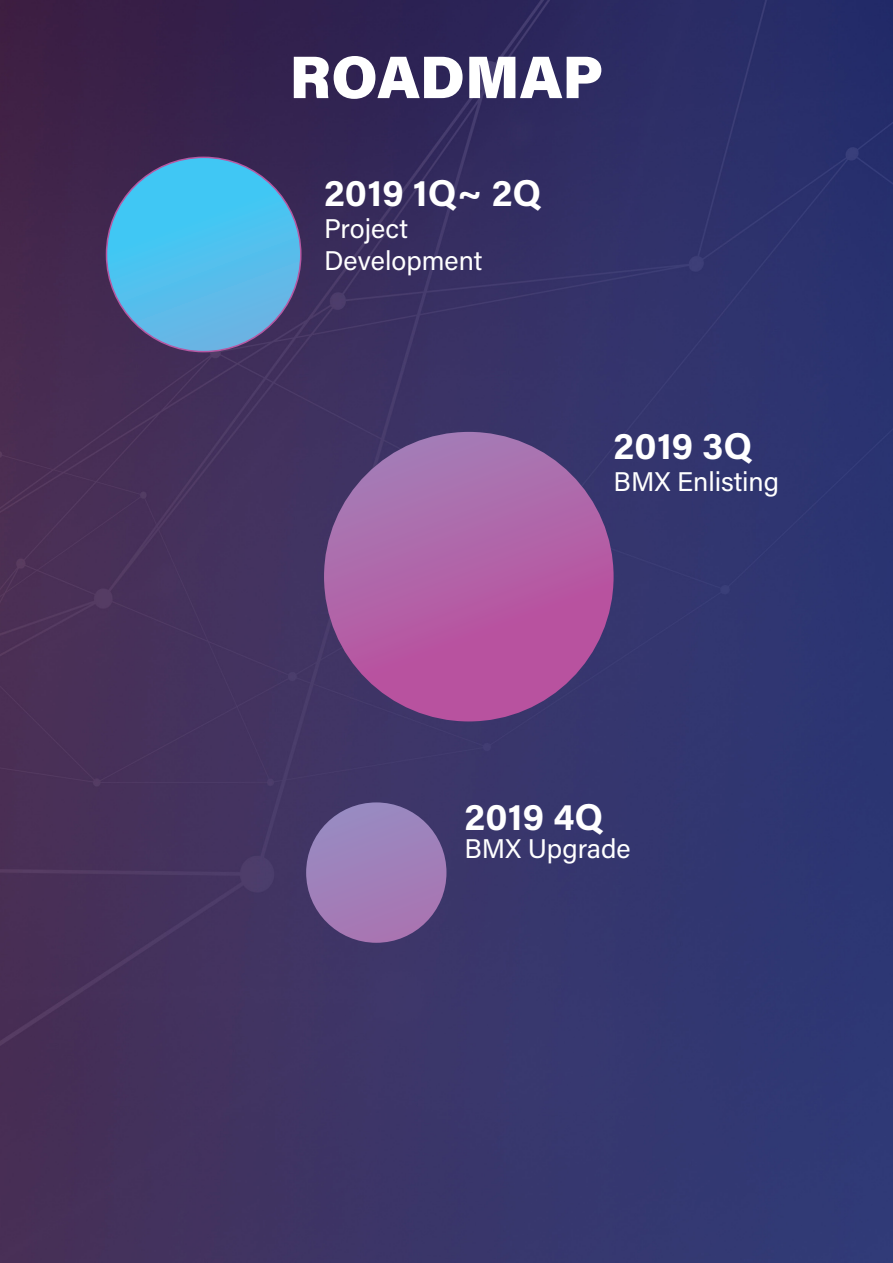
<style>
.page{position:relative;width:893px;height:1263px;background:#fff}
.page>*{position:absolute;margin:0;border:0;box-sizing:border-box;transform-origin:0 0}
.t1{font:900 60px "Acumin Pro";color:#fff}
.t2{font:700 37.5px "Acumin Pro";color:#fff}
.t3{font:27px/32.4px "Acumin Pro";color:#fff}
</style>
<div class="page">
<img style="left:0;top:0;width:893px;height:1263px">
<svg style="left:106px;top:157px;width:195px;height:195px;background:#52bdec"></svg>
<div style="left:306px;top:802px;width:140px;height:141px;background:#a07fb9;border-radius:70px"></div>
<div style="left:324px;top:432px;width:290px;height:289px;background:linear-gradient(to bottom,#a67ab4,#bc4b9b);border-radius:145px"></div>
<p class="t1" style="left:289px;top:35px;width:315px">ROADMAP</p>
<p class="t2" style="left:324px;top:167px;width:219px">2019 1Q~ 2Q</p>
<p class="t3" style="left:324px;top:211px;width:160px">Project<br>Development</p>
<p class="t2" style="left:614px;top:420px;width:140px">2019 3Q</p>
<p class="t3" style="left:614px;top:464px;width:167px">BMX Enlisting</p>
<p class="t2" style="left:464px;top:790px;width:140px">2019 4Q</p>
<p class="t3" style="left:464px;top:831px;width:168px">BMX Upgrade</p>
</div>
